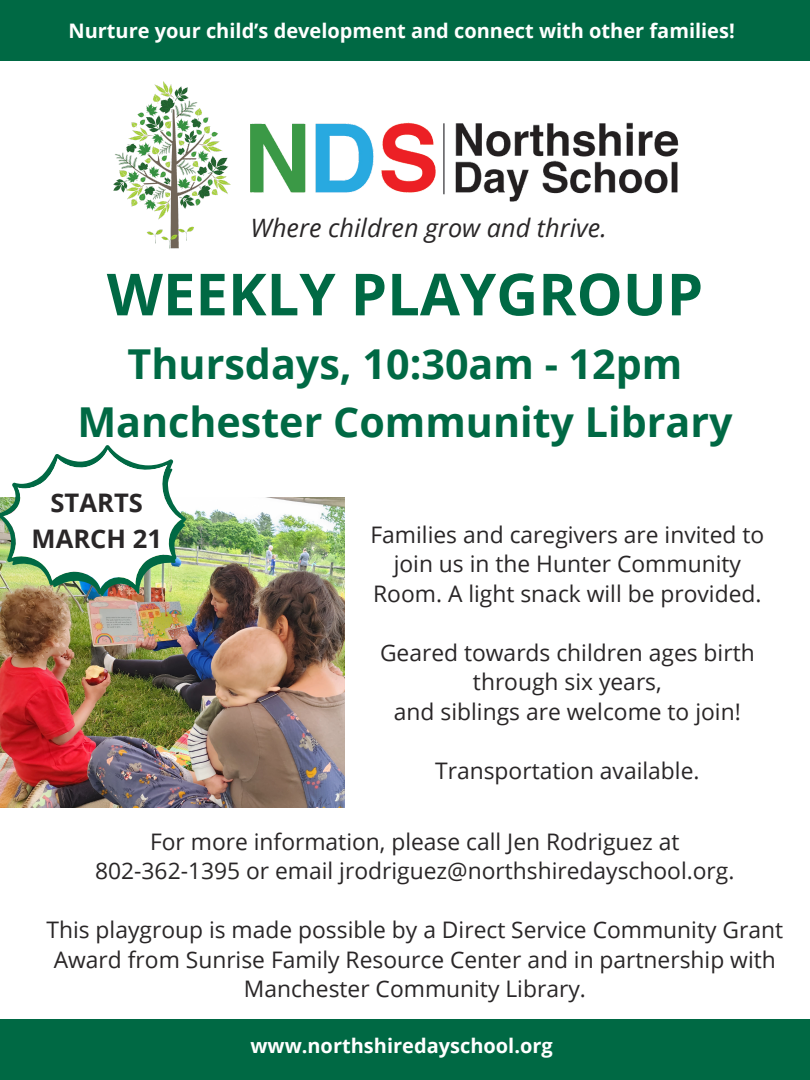
<style>
.page{position:relative;width:810px;height:1080px;background:#fff}
.page>*{position:absolute;margin:0;border:0;box-sizing:border-box;transform-origin:0 0}
.t1{font:700 58.06px "Open Sans";color:#006944}
.t2{font:700 41.25px/57.6px "Open Sans";color:#006944;text-align:center}
.t3{font:700 25.62px/35.2px "Open Sans";color:#292627;text-align:center}
.t4{font:italic 25.31px "Open Sans";color:#292627}
.t5{font:22.81px/29.5px "Open Sans";color:#292627;text-align:center}
.t6{font:700 20px "Open Sans";color:#fff}
</style>
<div class="page">
<div style="left:0;top:1020px;width:810px;height:60px;background:#006944"></div>
<div style="left:0;top:0;width:810px;height:60px;background:#006944"></div>
<img style="left:250px;top:122px;width:429px;height:80px">
<img style="left:114px;top:81px;width:116px;height:167px">
<img style="left:0;top:498px;width:345px;height:309px">
<img style="left:0;top:445px;width:186px;height:151px">
<h3 class="t6" style="left:68px;top:17px;width:668px">Nurture your child’s development and connect with other families!</h3>
<p class="t4" style="left:250px;top:210px;width:358px">Where children grow and thrive.</p>
<p class="t1" style="left:107px;top:253px;width:598px">WEEKLY PLAYGROUP</p>
<p class="t2" style="left:77px;top:334px;width:657px">Thursdays, 10:30am - 12pm<br>Manchester Community Library</p>
<h5 class="t3" style="left:32px;top:485px;width:132px">STARTS<br>MARCH 21</h5>
<h5 class="t5" style="left:371px;top:519px;width:395px">Families and caregivers are invited to join us in the Hunter Community<br>Room. A light snack will be provided.</h5>
<h5 class="t5" style="left:380px;top:637px;width:376px">Geared towards children ages birth through six years,<br>and siblings are welcome to join!</h5>
<h5 class="t5" style="left:435px;top:755px;width:266px">Transportation available.</h5>
<h1 class="t5" style="left:95px;top:826px;width:641px">For more information, please call Jen Rodriguez at<br>802-362-1395 or email jrodriguez@northshiredayschool.org.</h1>
<h2 class="t5" style="left:46px;top:915px;width:738px">This playgroup is made possible by a Direct Service Community Grant<br>Award from Sunrise Family Resource Center and in partnership with<br>Manchester Community Library.</h2>
<p class="t6" style="left:250px;top:1032px;width:304px">www.northshiredayschool.org</p>
</div>
